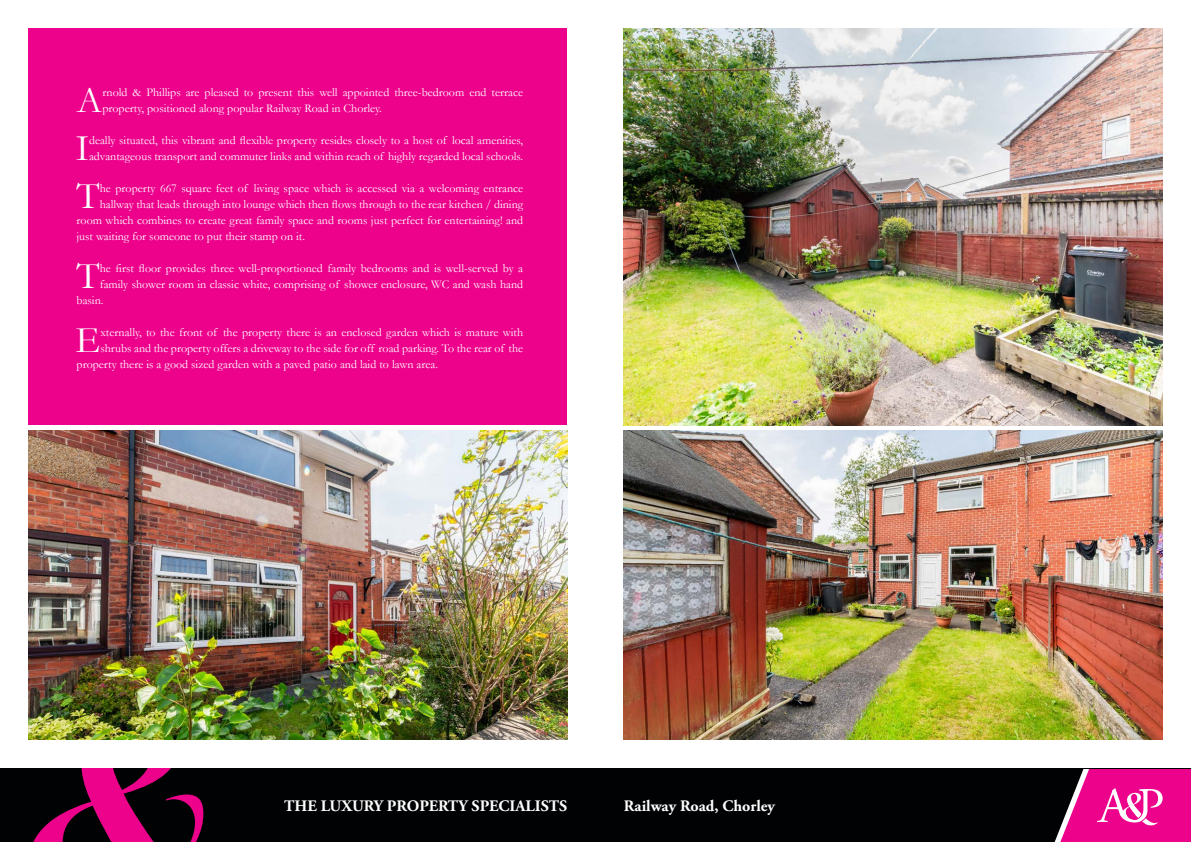
<style>
.page{position:relative;width:1191px;height:842px;background:#fff}
.page>*{position:absolute;margin:0;border:0;box-sizing:border-box;transform-origin:0 0}
.t1{font:37.7px "Garamond";color:#fff}
.t2{font:700 16px "Adobe Garamond Pro";color:#fff}
.t3{font:12px/16px "Garamond";color:#fff}
</style>
<div class="page">
<div style="left:0;top:769px;width:1191px;height:73px;background:#010203"></div>
<svg style="left:33px;top:769px;width:171px;height:73px"></svg>
<svg style="left:1054px;top:769px;width:137px;height:73px;background:#d51e89"></svg>
<img style="left:28px;top:431px;width:539px;height:309px">
<div style="left:28px;top:28px;width:539px;height:397px;background:#ed028c"></div>
<img style="left:624px;top:28px;width:538px;height:397px">
<img style="left:624px;top:431px;width:538px;height:308px">
<p class="t1" style="left:77px;top:75px;width:27px">A</p>
<p class="t3" style="left:102px;top:84px;width:422px">rnold &amp; Phillips are pleased to present this well appointed three-bedroom end terrace property, positioned along popular Railway Road in Chorley.</p>
<p class="t1" style="left:76px;top:123px;width:15px">I</p>
<p class="t3" style="left:89px;top:132px;width:435px">deally situated, this vibrant and flexible property resides closely to a host of local amenities, advantageous transport and commuter links and within reach of highly regarded local schools.</p>
<p class="t1" style="left:77px;top:171px;width:25px">T</p>
<p class="t3" style="left:100px;top:180px;width:425px">he property 667 square feet of living space which is accessed via a welcoming entrance</p>
<p class="t3" style="left:100px;top:196px;width:425px">hallway that leads through into lounge which then flows through to the rear kitchen / dining</p>
<p class="t3" style="left:77px;top:212px;width:448px">room which combines to create great family space and rooms just perfect for entertaining! and</p>
<p class="t3" style="left:77px;top:228px;width:230px">just waiting for someone to put their stamp on it.</p>
<p class="t1" style="left:77px;top:251px;width:25px">T</p>
<p class="t3" style="left:100px;top:260px;width:425px">he first floor provides three well-proportioned family bedrooms and is well-served by a</p>
<p class="t3" style="left:100px;top:276px;width:425px">family shower room in classic white, comprising of shower enclosure, WC and wash hand</p>
<p class="t3" style="left:77px;top:292px;width:28px">basin.</p>
<p class="t1" style="left:76px;top:315px;width:26px">E</p>
<p class="t3" style="left:100px;top:324px;width:424px">xternally, to the front of the property there is an enclosed garden which is mature with</p>
<p class="t3" style="left:100px;top:340px;width:424px">shrubs and the property offers a driveway to the side for off road parking. To the rear of the</p>
<p class="t3" style="left:77px;top:356px;width:363px">property there is a good sized garden with a paved patio and laid to lawn area.</p>
<p class="t2" style="left:284px;top:797px;width:284px">THE LUXURY PROPERTY SPECIALISTS</p>
<p class="t2" style="left:624px;top:797px;width:153px">Railway Road, Chorley</p>
</div>
